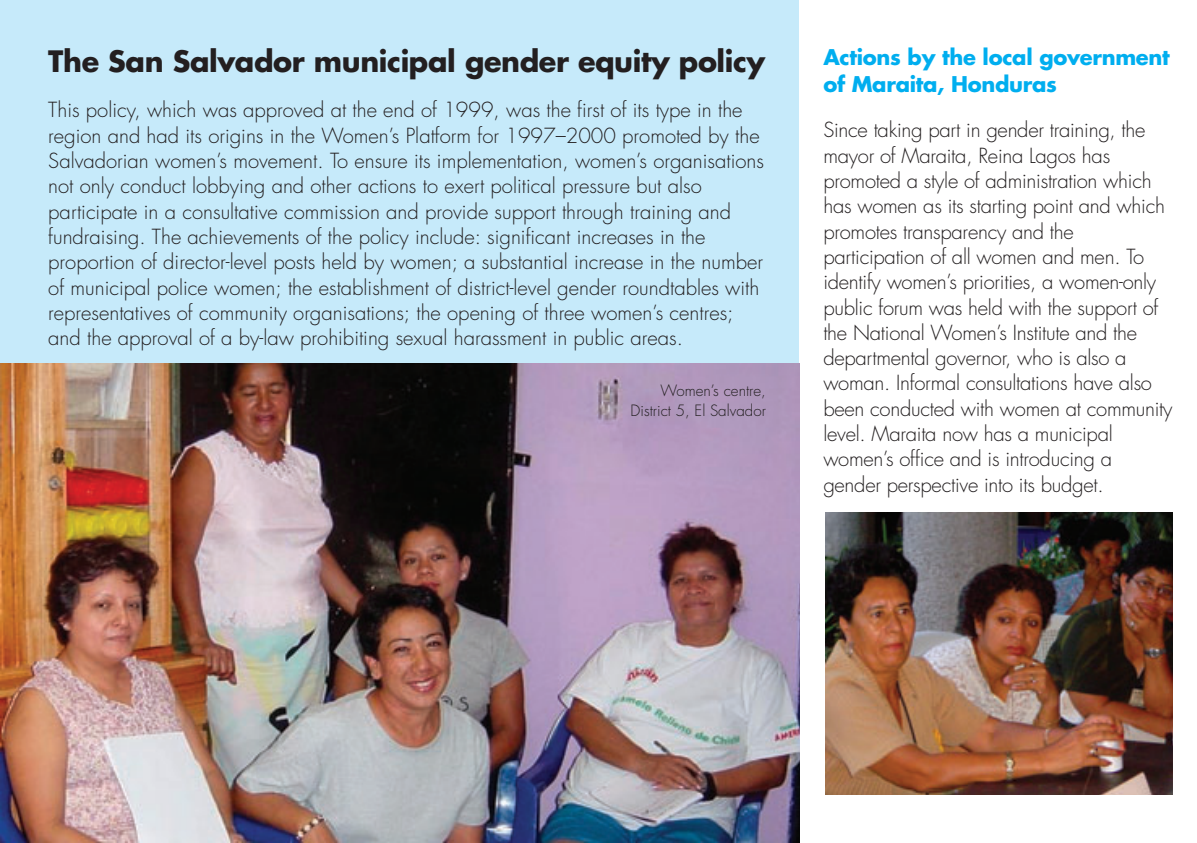
<style>
.page{position:relative;width:1197px;height:843px;background:#fff}
.page>*{position:absolute;margin:0;border:0;box-sizing:border-box;transform-origin:0 0}
.t1{font:700 28.8px "Futura";letter-spacing:-.015em;color:#231f20}
.t2{font:700 21.15px/26.1px "Futura";letter-spacing:-.015em;color:#00aeef}
.t3{font:300 20.25px/25.2px "Futura";color:#231f20}
.t4{font:300 15.3px/20.2px "Futura";color:#231f20;text-align:right}
</style>
<div class="page">
<img style="left:0;top:0;width:1173px;height:843px">
<h1 class="t1" style="left:48px;top:48px;width:718px">The San Salvador municipal gender equity policy</h1>
<p class="t3" style="left:48px;top:99px;width:717px">This policy, which was approved at the end of 1999, was the first of its type in the region and had its origins in the Women’s Platform for 1997–2000 promoted by the Salvadorian women’s movement. To ensure its implementation, women’s organisations not only conduct lobbying and other actions to exert political pressure but also participate in a consultative commission and provide support through training and fundraising. The achievements of the policy include: significant increases in the proportion of director-level posts held by women; a substantial increase in the number of municipal police women; the establishment of district-level gender roundtables with representatives of community organisations; the opening of three women’s centres; and the approval of a by-law prohibiting sexual harassment in public areas.</p>
<p class="t4" style="left:630px;top:381px;width:137px">Women’s centre,<br>District 5, El Salvador</p>
<p class="t2" style="left:823px;top:46px;width:348px">Actions by the local government of Maraita, Honduras</p>
<p class="t3" style="left:823px;top:119px;width:351px">Since taking part in gender training, the mayor of Maraita, Reina Lagos has promoted a style of administration which has women as its starting point and which promotes transparency and the participation of all women and men. To identify women’s priorities, a women-only public forum was held with the support of the National Women’s Institute and the departmental governor, who is also a woman. Informal consultations have also been conducted with women at community level. Maraita now has a municipal women’s office and is introducing a gender perspective into its budget.</p>
</div>
